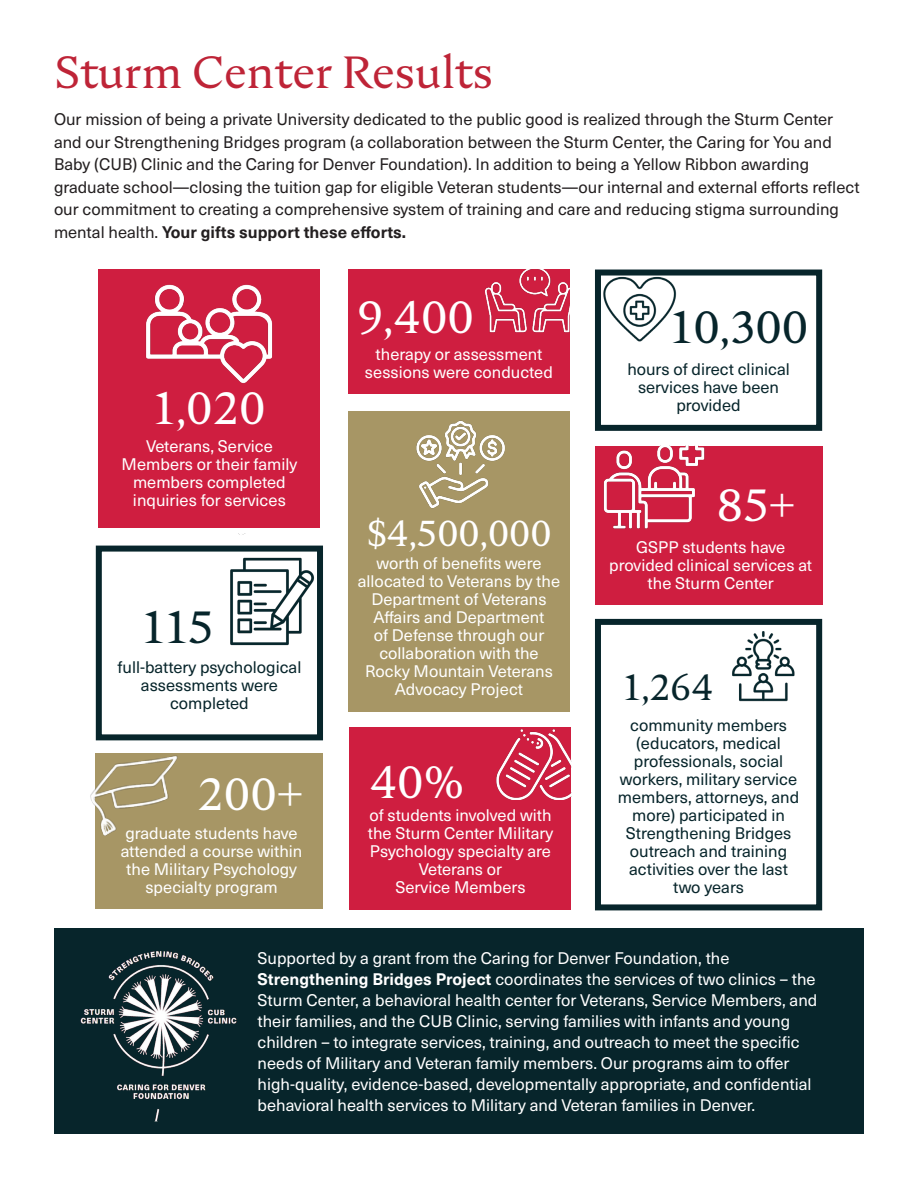
<style>
.page{position:relative;width:918px;height:1188px;background:#fff}
.page>*{position:absolute;margin:0;border:0;box-sizing:border-box;transform-origin:0 0}
.t1{font:45px "Nocturne Serif";color:#fff}
.t2{font:45px "Nocturne Serif";color:#be2437}
.t3{font:45px "Nocturne Serif";color:#07252b}
.t4{font:36px "Nocturne Serif";color:#fff}
.t5{font:36px "Nocturne Serif";color:#07252b}
.Pullout_Text{font:16.5px/18px "Neue Haas Unica W1 G";color:#fff;text-align:center}
.Pullout_Text-2{font:16.5px/22.5px "Neue Haas Unica W1 G";color:#231f20}
.Pullout_Text-3{font:16.5px/18px "Neue Haas Unica W1 G";color:#07252b;text-align:center}
.s1{font-weight:700}
</style>
<div class="page">
<div style="left:99px;top:270px;width:221px;height:258px;background:#cf1e40"></div>
<div style="left:96px;top:546px;width:227px;height:194px;border:6px solid #07252b"></div>
<div style="left:96px;top:754px;width:227px;height:155px;background:#a79665"></div>
<div style="left:54px;top:929px;width:810px;height:205px;background:#07252b"></div>
<div style="left:595px;top:270px;width:227px;height:161px;border:6px solid #07252b"></div>
<div style="left:595px;top:446px;width:227px;height:159px;background:#cf1e40"></div>
<div style="left:595px;top:619px;width:227px;height:291px;border:6px solid #07252b"></div>
<div style="left:348px;top:411px;width:222px;height:301px;background:#a79665"></div>
<div style="left:350px;top:727px;width:221px;height:183px;background:#cf1e40"></div>
<div style="left:348px;top:270px;width:222px;height:124px;background:#cf1e40"></div>
<img style="left:145px;top:284px;width:128px;height:100px">
<img style="left:484px;top:270px;width:86px;height:63px">
<img style="left:416px;top:420px;width:89px;height:89px">
<img style="left:603px;top:446px;width:102px;height:83px">
<img style="left:496px;top:729px;width:75px;height:71px">
<img style="left:90px;top:753px;width:107px;height:89px">
<img style="left:598px;top:271px;width:83px;height:77px">
<img style="left:222px;top:533px;width:101px;height:125px">
<img style="left:732px;top:631px;width:63px;height:71px">
<img style="left:80px;top:951px;width:157px;height:171px">
<p class="t2" style="left:54px;top:43px;width:441px">Sturm Center Results</p>
<p class="Pullout_Text-2" style="left:54px;top:107px;width:807px">Our mission of being a private University dedicated to the public good is realized through the Sturm Center and our Strengthening Bridges program (a collaboration between the Sturm Center, the Caring for You and Baby (CUB) Clinic and the Caring for Denver Foundation). In addition to being a Yellow Ribbon awarding graduate school—closing the tuition gap for eligible Veteran students—our internal and external efforts reflect our commitment to creating a comprehensive system of training and care and reducing stigma surrounding mental health. <span class="s1">Your gifts support these efforts.</span></p>
<p class="t1" style="left:153px;top:379px;width:114px">1,020</p>
<p class="Pullout_Text" style="left:122px;top:436px;width:177px">Veterans, Service<br>Members or their family members completed inquiries for services</p>
<p class="t3" style="left:143px;top:598px;width:73px">115</p>
<p class="Pullout_Text-3" style="left:117px;top:657px;width:185px">full-battery psychological assessments were completed</p>
<p class="t1" style="left:198px;top:765px;width:107px">200+</p>
<p class="Pullout_Text" style="left:121px;top:823px;width:183px">graduate students have attended a course within the Military Psychology specialty program</p>
<p class="t1" style="left:357px;top:288px;width:118px">9,400</p>
<p class="t3" style="left:671px;top:298px;width:139px">10,300</p>
<p class="Pullout_Text" style="left:365px;top:345px;width:190px">therapy or assessment sessions were conducted</p>
<p class="Pullout_Text-3" style="left:627px;top:359px;width:164px">hours of direct clinical services have been provided</p>
<p class="t4" style="left:366px;top:510px;width:187px">$4,500,000</p>
<p class="Pullout_Text" style="left:358px;top:554px;width:204px">worth of benefits were allocated to Veterans by the<br>Department of Veterans<br>Affairs and Department<br>of Defense through our collaboration with the<br>Rocky Mountain Veterans<br>Advocacy Project</p>
<p class="t1" style="left:369px;top:753px;width:96px">40%</p>
<p class="Pullout_Text" style="left:368px;top:805px;width:187px">of students involved with the Sturm Center Military<br>Psychology specialty are<br>Veterans or<br>Service Members</p>
<p class="t1" style="left:716px;top:476px;width:81px">85+</p>
<p class="Pullout_Text" style="left:609px;top:537px;width:205px">GSPP students have provided clinical services at the Sturm Center</p>
<p class="t5" style="left:623px;top:664px;width:92px">1,264</p>
<p class="Pullout_Text-3" style="left:618px;top:715px;width:183px">community members (educators, medical professionals, social workers, military service members, attorneys, and more) participated in<br>Strengthening Bridges outreach and training activities over the last two years</p>
<p class="Pullout_Text" style="left:258px;top:947px;width:561px;line-height:21px;text-align:left">Supported by a grant from the Caring for Denver Foundation, the <span class="s1">Strengthening Bridges Project</span> coordinates the services of two clinics – the Sturm Center, a behavioral health center for Veterans, Service Members, and their families, and the CUB Clinic, serving families with infants and young children – to integrate services, training, and outreach to meet the specific needs of Military and Veteran family members. Our programs aim to offer high-quality, evidence-based, developmentally appropriate, and confidential behavioral health services to Military and Veteran families in Denver.</p>
</div>
